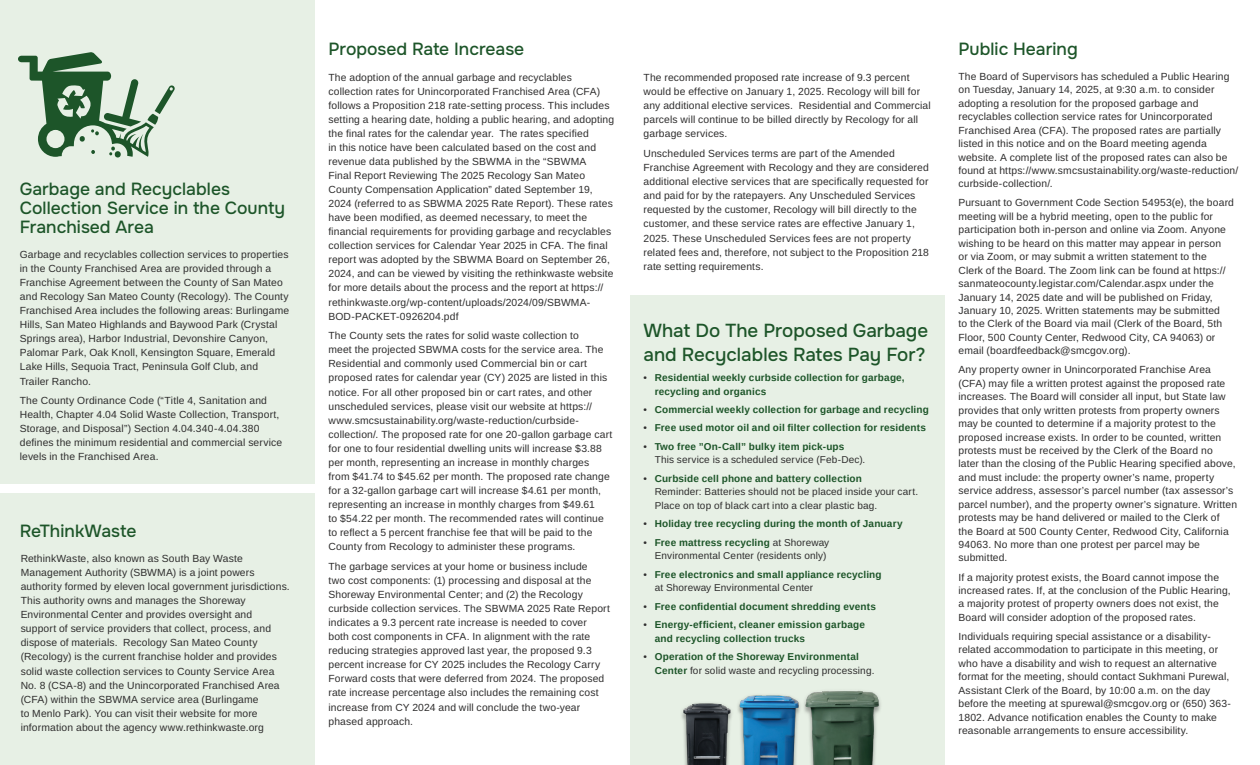
<style>
.page{position:relative;width:1260px;height:765px;background:#fff}
.page>*{position:absolute;margin:0;border:0;box-sizing:border-box;transform-origin:0 0}
.Subhead_2{font:18.75px/23.8px "Onest";color:#1d5529}
.t1{font:17.5px/18.8px "Onest";color:#1d5529}
.BodyText{font:10.25px/14px "Arimo";letter-spacing:.015em;color:#2f2e2e}
.t2{font:700 10px/13.8px "Arimo";letter-spacing:.015em;color:#1d5529}
.t3{font:10px/13.8px "Arimo";letter-spacing:.015em;color:#2f2e2e}
.s1{font-weight:400;color:#2f2e2e}
.s2{font-weight:700;color:#1d5529}
</style>
<div class="page">
<svg style="left:314px;top:0;width:1px;height:765px"></svg>
<div style="left:0;top:0;width:314px;height:484px;background:#e7f0e5"></div>
<div style="left:0;top:493px;width:314px;height:272px;background:#e7f0e5"></div>
<div style="left:630px;top:295px;width:314px;height:470px;background:#e7f0e5"></div>
<img style="left:681px;top:690px;width:200px;height:75px">
<svg style="left:18px;top:52px;width:157px;height:106px"></svg>
<p class="t1" style="left:20px;top:180px;width:267px">Garbage and Recyclables<br>Collection Service in the County<br>Franchised Area</p>
<p class="BodyText" style="left:20px;top:248px;width:271px">Garbage and recyclables collection services to properties in the County Franchised Area are provided through a Franchise Agreement between the County of San Mateo and Recology San Mateo County (Recology). The County Franchised Area includes the following areas: Burlingame Hills, San Mateo Highlands and Baywood Park (Crystal Springs area), Harbor Industrial, Devonshire Canyon, Palomar Park, Oak Knoll, Kensington Square, Emerald Lake Hills, Sequoia Tract, Peninsula Golf Club, and Trailer Rancho.</p>
<p class="BodyText" style="left:20px;top:394px;width:264px">The County Ordinance Code (“Title 4, Sanitation and Health, Chapter 4.04 Solid Waste Collection, Transport, Storage, and Disposal”) Section 4.04.340-4.04.380 defines the minimum residential and commercial service levels in the Franchised Area.</p>
<p class="t1" style="left:20px;top:522px;width:118px">ReThinkWaste</p>
<p class="BodyText" style="left:21px;top:552px;width:271px">RethinkWaste, also known as South Bay Waste Management Authority (SBWMA) is a joint powers authority formed by eleven local government jurisdictions.<br>This authority owns and manages the Shoreway Environmental Center and provides oversight and support of service providers that collect, process, and dispose of materials. Recology San Mateo County (Recology) is the current franchise holder and provides solid waste collection services to County Service Area No. 8 (CSA-8) and the Unincorporated Franchised Area (CFA) within the SBWMA service area (Burlingame<br>to Menlo Park). You can visit their website for more information about the agency www.rethinkwaste.org</p>
<p class="t1" style="left:328px;top:40px;width:197px">Proposed Rate Increase</p>
<p class="BodyText" style="left:328px;top:70px;width:287px">The adoption of the annual garbage and recyclables collection rates for Unincorporated Franchised Area (CFA) follows a Proposition 218 rate-setting process. This includes setting a hearing date, holding a public hearing, and adopting the final rates for the calendar year. The rates specified<br>in this notice have been calculated based on the cost and revenue data published by the SBWMA in the “SBWMA<br>Final Report Reviewing The 2025 Recology San Mateo County Compensation Application” dated September 19, 2024 (referred to as SBWMA 2025 Rate Report). These rates have been modified, as deemed necessary, to meet the financial requirements for providing garbage and recyclables collection services for Calendar Year 2025 in CFA. The final report was adopted by the SBWMA Board on September 26, 2024, and can be viewed by visiting the rethinkwaste website for more details about the process and the report at https:// rethinkwaste.org/wp-content/uploads/2024/09/SBWMA-BOD-PACKET-0926204.pdf</p>
<p class="BodyText" style="left:328px;top:329px;width:285px">The County sets the rates for solid waste collection to<br>meet the projected SBWMA costs for the service area. The Residential and commonly used Commercial bin or cart proposed rates for calendar year (CY) 2025 are listed in this notice. For all other proposed bin or cart rates, and other unscheduled services, please visit our website at https:// www.smcsustainability.org/waste-reduction/curbside&shy;collection/. The proposed rate for one 20-gallon garbage cart for one to four residential dwelling units will increase $3.88 per month, representing an increase in monthly charges from $41.74 to $45.62 per month. The proposed rate change for a 32-gallon garbage cart will increase $4.61 per month, representing an increase in monthly charges from $49.61<br>to $54.22 per month. The recommended rates will continue to reflect a 5 percent franchise fee that will be paid to the County from Recology to administer these programs.</p>
<p class="BodyText" style="left:328px;top:559px;width:283px">The garbage services at your home or business include<br>two cost components: (1) processing and disposal at the Shoreway Environmental Center; and (2) the Recology curbside collection services. The SBWMA 2025 Rate Report indicates a 9.3 percent rate increase is needed to cover<br>both cost components in CFA. In alignment with the rate reducing strategies approved last year, the proposed 9.3 percent increase for CY 2025 includes the Recology Carry Forward costs that were deferred from 2024. The proposed rate increase percentage also includes the remaining cost increase from CY 2024 and will conclude the two-year phased approach.</p>
<p class="BodyText" style="left:644px;top:71px;width:289px">The recommended proposed rate increase of 9.3 percent would be effective on January 1, 2025. Recology will bill for any additional elective services. Residential and Commercial parcels will continue to be billed directly by Recology for all garbage services.</p>
<p class="BodyText" style="left:644px;top:147px;width:287px">Unscheduled Services terms are part of the Amended Franchise Agreement with Recology and they are considered additional elective services that are specifically requested for and paid for by the ratepayers. Any Unscheduled Services requested by the customer, Recology will bill directly to the customer, and these service rates are effective January 1, 2025. These Unscheduled Services fees are not property related fees and, therefore, not subject to the Proposition 218 rate setting requirements.</p>
<p class="Subhead_2" style="left:643px;top:319px;width:286px">What Do The Proposed Garbage and Recyclables Rates Pay For?</p>
<p class="t2" style="left:655px;top:371px;width:251px;text-indent:-11px"><span class="s1">•</span> Residential weekly curbside collection for garbage, recycling and organics</p>
<p class="t2" style="left:643px;top:403px;width:287px"><span class="s1">•</span> Commercial weekly collection for garbage and recycling</p>
<p class="t2" style="left:643px;top:421px;width:284px"><span class="s1">•</span> Free used motor oil and oil filter collection for residents</p>
<p class="t3" style="left:655px;top:439px;width:212px;text-indent:-11px">• <span class="s2">Two free ”On-Call” bulky item pick-ups<br></span>This service is a scheduled service (Feb-Dec).</p>
<p class="t3" style="left:655px;top:471px;width:265px;text-indent:-11px">• <span class="s2">Curbside cell phone and battery collection<br></span>Reminder: Batteries should not be placed inside your cart.<br>Place on top of black cart into a clear plastic bag.</p>
<p class="t2" style="left:643px;top:517px;width:261px"><span class="s1">•</span> Holiday tree recycling during the month of January</p>
<p class="t3" style="left:643px;top:535px;width:187px;text-align:right">• <span class="s2">Free mattress recycling</span> at Shoreway<br>Environmental Center (residents only)</p>
<p class="t2" style="left:655px;top:567px;width:228px;text-indent:-11px"><span class="s1">•</span> Free electronics and small appliance recycling <span class="s1">at Shoreway Environmental Center</span></p>
<p class="t2" style="left:643px;top:599px;width:234px"><span class="s1">•</span> Free confidential document shredding events</p>
<p class="t2" style="left:655px;top:618px;width:212px;text-indent:-11px"><span class="s1">•</span> Energy-efficient, cleaner emission garbage and recycling collection trucks</p>
<p class="t2" style="left:655px;top:650px;width:221px;text-indent:-11px"><span class="s1">•</span> Operation of the Shoreway Environmental<br>Center <span class="s1">for solid waste and recycling processing.</span></p>
<p class="t1" style="left:959px;top:40px;width:121px">Public Hearing</p>
<p class="BodyText" style="left:959px;top:70px;width:282px;line-height:13.5px">The Board of Supervisors has scheduled a Public Hearing on Tuesday, January 14, 2025, at 9:30 a.m. to consider adopting a resolution for the proposed garbage and recyclables collection service rates for Unincorporated Franchised Area (CFA). The proposed rates are partially listed in this notice and on the Board meeting agenda website. A complete list of the proposed rates can also be found at https://www.smcsustainability.org/waste-reduction/ curbside-collection/.</p>
<p class="BodyText" style="left:959px;top:196px;width:277px;line-height:13.5px">Pursuant to Government Code Section 54953(e), the board meeting will be a hybrid meeting, open to the public for participation both in-person and online via Zoom. Anyone wishing to be heard on this matter may appear in person<br>or via Zoom, or may submit a written statement to the<br>Clerk of the Board. The Zoom link can be found at https:// sanmateocounty.legistar.com/Calendar.aspx under the January 14, 2025 date and will be published on Friday, January 10, 2025. Written statements may be submitted<br>to the Clerk of the Board via mail (Clerk of the Board, 5th Floor, 500 County Center, Redwood City, CA 94063) or email (boardfeedback@smcgov.org).</p>
<p class="BodyText" style="left:959px;top:363px;width:280px;line-height:13.4px">Any property owner in Unincorporated Franchise Area (CFA) may file a written protest against the proposed rate increases. The Board will consider all input, but State law provides that only written protests from property owners may be counted to determine if a majority protest to the proposed increase exists. In order to be counted, written protests must be received by the Clerk of the Board no<br>later than the closing of the Public Hearing specified above, and must include: the property owner’s name, property service address, assessor’s parcel number (tax assessor’s parcel number), and the property owner’s signature. Written protests may be hand delivered or mailed to the Clerk of<br>the Board at 500 County Center, Redwood City, California 94063. No more than one protest per parcel may be submitted.</p>
<p class="BodyText" style="left:959px;top:570px;width:274px;line-height:13.5px">If a majority protest exists, the Board cannot impose the increased rates. If, at the conclusion of the Public Hearing, a majority protest of property owners does not exist, the Board will consider adoption of the proposed rates.</p>
<p class="BodyText" style="left:959px;top:630px;width:274px;line-height:13.4px">Individuals requiring special assistance or a disability&shy;related accommodation to participate in this meeting, or who have a disability and wish to request an alternative format for the meeting, should contact Sukhmani Purewal, Assistant Clerk of the Board, by 10:00 a.m. on the day before the meeting at spurewal@smcgov.org or (650) 363- 1802. Advance notification enables the County to make reasonable arrangements to ensure accessibility.</p>
</div>
